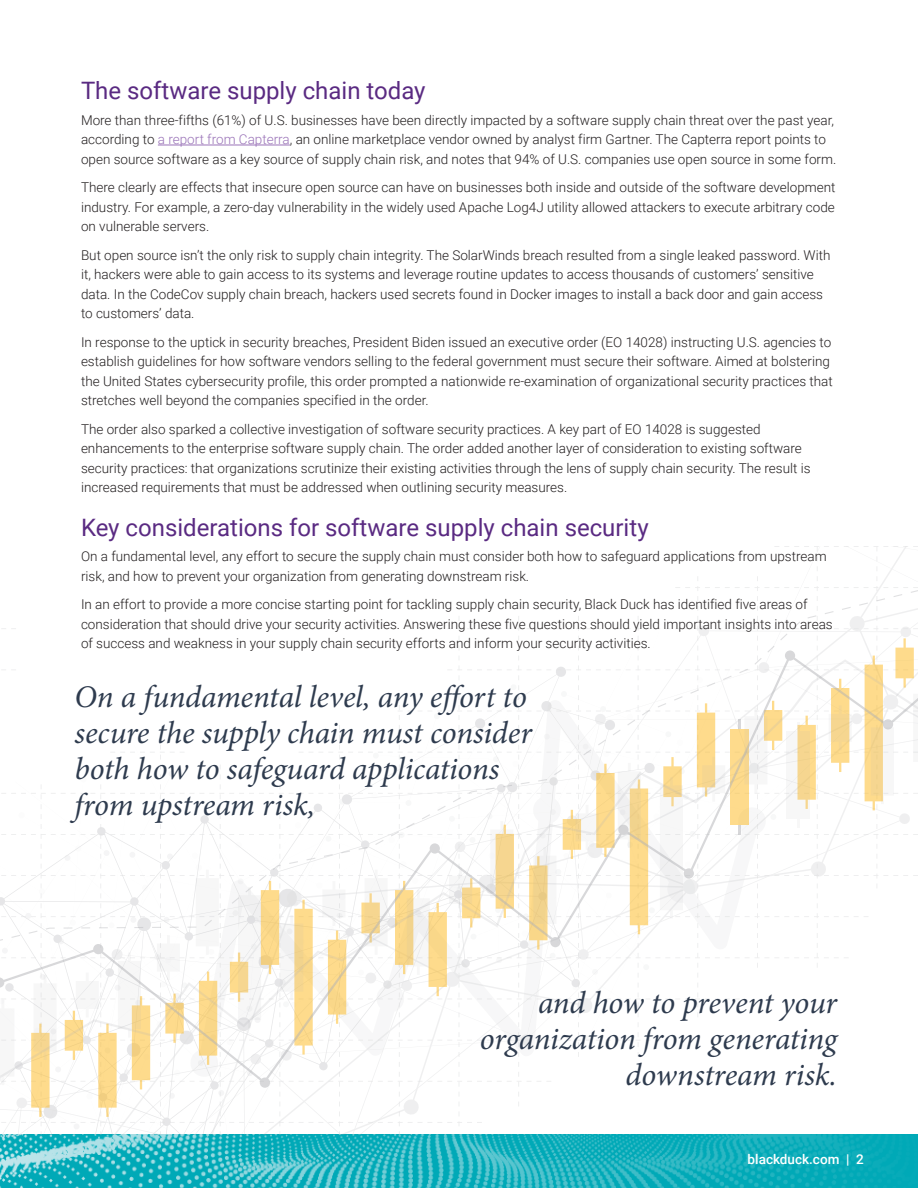
<style>
.page{position:relative;width:918px;height:1188px;background:#fff}
.page>*{position:absolute;margin:0;border:0;box-sizing:border-box;transform-origin:0 0}
.BODY_COPY{font:italic 31.5px/36px "Minion Pro";letter-spacing:-.01em;color:#2e3b4e}
.HEADING_1{font:24px "Roboto";color:#5a2a82}
.BODY_COPY-2{font:300 13.5px/19.5px "Roboto";color:#231f20}
.t1{font:500 13.5px "Roboto";color:#fff}
.s1{color:#9a73b8}
</style>
<div class="page">
<img style="left:0;top:1135px;width:918px;height:53px">
<svg style="left:0;top:546px;width:918px;height:589px"></svg>
<svg style="left:11px;top:590px;width:907px;height:348px"></svg>
<hr style="left:158px;top:145px;width:132px;height:1px;background:#9a73b8">
<p class="HEADING_1" style="left:81px;top:74px;width:346px">The software supply chain today</p>
<p class="BODY_COPY-2" style="left:81px;top:109px;width:757px">More than three-fifths (61%) of U.S. businesses have been directly impacted by a software supply chain threat over the past year, according to <span class="s1">a report from Capterra</span>, an online marketplace vendor owned by analyst firm Gartner. The Capterra report points to open source software as a key source of supply chain risk, and notes that 94% of U.S. companies use open source in some form.</p>
<p class="BODY_COPY-2" style="left:81px;top:177px;width:756px;text-align:justify">There clearly are effects that insecure open source can have on businesses both inside and outside of the software development industry. For example, a zero-day vulnerability in the widely used Apache Log4J utility allowed attackers to execute arbitrary code on vulnerable servers.</p>
<p class="BODY_COPY-2" style="left:81px;top:244px;width:751px">But open source isn’t the only risk to supply chain integrity. The SolarWinds breach resulted from a single leaked password. With it, hackers were able to gain access to its systems and leverage routine updates to access thousands of customers’ sensitive data. In the CodeCov supply chain breach, hackers used secrets found in Docker images to install a back door and gain access to customers’ data.</p>
<p class="BODY_COPY-2" style="left:81px;top:331px;width:753px">In response to the uptick in security breaches, President Biden issued an executive order (EO 14028) instructing U.S. agencies to establish guidelines for how software vendors selling to the federal government must secure their software. Aimed at bolstering the United States cybersecurity profile, this order prompted a nationwide re-examination of organizational security practices that stretches well beyond the companies specified in the order.</p>
<p class="BODY_COPY-2" style="left:81px;top:418px;width:731px">The order also sparked a collective investigation of software security practices. A key part of EO 14028 is suggested enhancements to the enterprise software supply chain. The order added another layer of consideration to existing software security practices: that organizations scrutinize their existing activities through the lens of supply chain security. The result is increased requirements that must be addressed when outlining security measures.</p>
<p class="HEADING_1" style="left:81px;top:510px;width:569px">Key considerations for software supply chain security</p>
<p class="BODY_COPY-2" style="left:81px;top:546px;width:747px">On a fundamental level, any effort to secure the supply chain must consider both how to safeguard applications from upstream risk, and how to prevent your organization from generating downstream risk.</p>
<p class="BODY_COPY-2" style="left:81px;top:594px;width:753px">In an effort to provide a more concise starting point for tackling supply chain security, Black Duck has identified five areas of consideration that should drive your security activities. Answering these five questions should yield important insights into areas of success and weakness in your supply chain security efforts and inform your security activities.</p>
<p class="BODY_COPY" style="left:75px;top:678px;width:459px">On a fundamental level, any effort to secure the supply chain must consider both how to safeguard applications from upstream risk,</p>
<p class="BODY_COPY" style="left:480px;top:985px;width:359px;text-align:right">and how to prevent your organization from generating downstream risk.</p>
<p class="t1" style="left:748px;top:1149px;width:118px">blackduck.com | 2</p>
</div>
